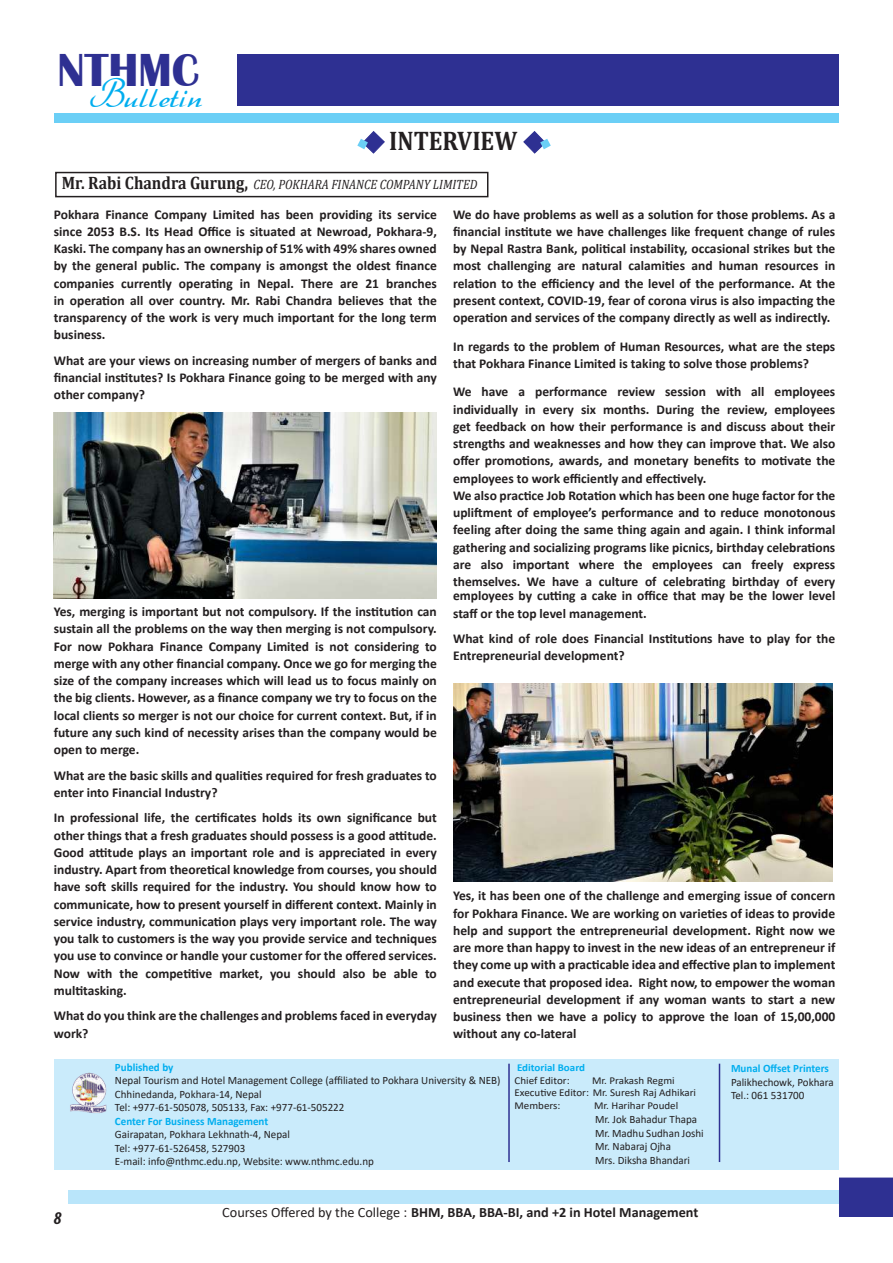
<style>
.page{position:relative;width:893px;height:1263px;background:#fff}
.page>*{position:absolute;margin:0;border:0;box-sizing:border-box;transform-origin:0 0}
.t1{font:700 47.7px "Britannic";color:#2e3092;scale:.95 1}
.t2{font:37.35px "Dahrlin";letter-spacing:.04em;color:#00aeef;scale:.95 1}
.t3{font:700 27px "Cambria";color:#231f20;scale:.88 1}
.t4{font:italic 700 condensed 18px "Myriad Pro";color:#231f20}
.t5{font:700 14.25px "Calibri";color:#231f20}
.t6{font:700 13.5px/17.2px "Calibri";color:#231f20;text-align:justify}
.t7{font:italic 13.5px "Cambria";color:#231f20;scale:.88 1}
.t8{font:11.25px/13.5px "Calibri";color:#231f20}
.t9{font:700 11.25px "Calibri";color:#00aeef}
.t10{font:10.5px/12.6px "Calibri";color:#231f20;scale:1.05 1}
.t11{font:700 10.5px "Calibri";color:#00aeef;scale:1.05 1}
.s1{font-weight:700;font-style:normal;font-size:18px}
.s2{font-weight:400}
</style>
<div class="page">
<div style="left:237px;top:55px;width:602px;height:51px;background:#2e3092"></div>
<div style="left:54px;top:113px;width:785px;height:10px;background:#6bcff6"></div>
<div style="left:68px;top:1190px;width:772px;height:14px;background:#b9e5fa"></div>
<div style="left:839px;top:1177px;width:54px;height:40px;background:#2e3092;border:2px solid #2e3092"></div>
<div style="left:54px;top:1059px;width:785px;height:111px;background:#caebfb"></div>
<hr style="left:508px;top:1064px;width:2px;height:98px;background:#2e3092">
<hr style="left:719px;top:1064px;width:1px;height:98px;background:#2e3092">
<img style="left:453px;top:684px;width:379px;height:197px">
<img style="left:54px;top:413px;width:383px;height:185px">
<svg style="left:523px;top:131px;width:28px;height:22px"></svg>
<svg style="left:357px;top:131px;width:28px;height:22px"></svg>
<div style="left:55px;top:172px;width:433px;height:25px;border:2px solid #231f20"></div>
<img style="left:70px;top:1072px;width:37px;height:41px">
<h1 class="t1" style="left:58px;top:43px;width:150px">NTHMC</h1>
<h2 class="t2" style="left:89px;top:71px;width:121px">Bulletin</h2>
<h3 class="t3" style="left:389px;top:122px;width:147px">INTERVIEW</h3>
<p class="t7" style="left:62px;top:175px;width:474px"><span class="s1">Mr. Rabi Chandra Gurung,</span> CEO, POKHARA FINANCE COMPANY LIMITED</p>
<p class="t6" style="left:54px;top:205px;width:385px">Pokhara Finance Company Limited has been providing its service since 2053 B.S. Its Head Office is situated at Newroad, Pokhara-9, Kaski. The company has an ownership of 51% with 49% shares owned by the general public. The company is amongst the oldest finance companies currently operating in Nepal. There are 21 branches in operation all over country. Mr. Rabi Chandra believes that the transparency of the work is very much important for the long term business.</p>
<p class="t6" style="left:54px;top:351px;width:385px">What are your views on increasing number of mergers of banks and financial institutes? Is Pokhara Finance going to be merged with any other company?</p>
<p class="t6" style="left:453px;top:205px;width:384px">We do have problems as well as a solution for those problems. As a financial institute we have challenges like frequent change of rules by Nepal Rastra Bank, political instability, occasional strikes but the most challenging are natural calamities and human resources in relation to the efficiency and the level of the performance. At the present context, COVID-19, fear of corona virus is also impacting the operation and services of the company directly as well as indirectly.</p>
<p class="t6" style="left:453px;top:337px;width:384px">In regards to the problem of Human Resources, what are the steps that Pokhara Finance Limited is taking to solve those problems?</p>
<p class="t6" style="left:453px;top:383px;width:384px;text-align:left">We have a performance review session with all employees individually in every six months. During the review, employees get feedback on how their performance is and discuss about their strengths and weaknesses and how they can improve that. We also offer promotions, awards, and monetary benefits to motivate the employees to work efficiently and effectively.<br>We also practice Job Rotation which has been one huge factor for the upliftment of employee’s performance and to reduce monotonous feeling after doing the same thing again and again. I think informal gathering and socializing programs like picnics, birthday celebrations are also important where the employees can freely express themselves. We have a culture of celebrating birthday of every</p>
<p class="t6" style="left:453px;top:587px;width:384px">employees by cutting a cake in office that may be the lower level staff or the top level management.</p>
<p class="t6" style="left:453px;top:630px;width:384px">What kind of role does Financial Institutions have to play for the<br>Entrepreneurial development?</p>
<p class="t6" style="left:54px;top:603px;width:385px">Yes, merging is important but not compulsory. If the institution can sustain all the problems on the way then merging is not compulsory.<br>For now Pokhara Finance Company Limited is not considering to merge with any other financial company. Once we go for merging the size of the company increases which will lead us to focus mainly on the big clients. However, as a finance company we try to focus on the local clients so merger is not our choice for current context. But, if in future any such kind of necessity arises than the company would be open to merge.</p>
<p class="t6" style="left:54px;top:766px;width:385px">What are the basic skills and qualities required for fresh graduates to enter into Financial Industry?</p>
<p class="t6" style="left:54px;top:809px;width:385px">In professional life, the certificates holds its own significance but other things that a fresh graduates should possess is a good attitude.<br>Good attitude plays an important role and is appreciated in every industry. Apart from theoretical knowledge from courses, you should have soft skills required for the industry. You should know how to communicate, how to present yourself in different context. Mainly in service industry, communication plays very important role. The way you talk to customers is the way you provide service and techniques you use to convince or handle your customer for the offered services.<br>Now with the competitive market, you should also be able to multitasking.</p>
<p class="t6" style="left:54px;top:1007px;width:385px">What do you think are the challenges and problems faced in everyday work?</p>
<p class="t6" style="left:453px;top:887px;width:384px">Yes, it has been one of the challenge and emerging issue of concern for Pokhara Finance. We are working on varieties of ideas to provide help and support the entrepreneurial development. Right now we are more than happy to invest in the new ideas of an entrepreneur if they come up with a practicable idea and effective plan to implement and execute that proposed idea. Right now, to empower the woman entrepreneurial development if any woman wants to start a new business then we have a policy to approve the loan of 15,00,000 without any co-lateral</p>
<p class="t9" style="left:115px;top:1059px;width:60px">Published by</p>
<p class="t8" style="left:115px;top:1073px;width:387px">Nepal Tourism and Hotel Management College (affiliated to Pokhara University &amp; NEB)<br>Chhinedanda, Pokhara-14, Nepal<br>Tel: +977-61-505078, 505133, Fax: +977-61-505222</p>
<p class="t9" style="left:115px;top:1113px;width:155px">Center For Business Management</p>
<p class="t8" style="left:115px;top:1127px;width:260px">Gairapatan, Pokhara Lekhnath-4, Nepal<br>Tel: +977-61-526458, 527903<br>E-mail: info@nthmc.edu.np, Website: www.nthmc.edu.np</p>
<p class="t11" style="left:517px;top:1060px;width:66px">Editorial Board</p>
<p class="t10" style="left:514px;top:1074px;width:54px">Chief Editor:</p>
<p class="t10" style="left:514px;top:1074px;width:174px;text-indent:78px">Mr. Prakash Regmi<br>Executive Editor: Mr. Suresh Raj Adhikari<br>Members:</p>
<p class="t10" style="left:594px;top:1099px;width:82px">Mr. Harihar Poudel</p>
<p class="t8" style="left:595px;top:1112px;width:110px">Mr. Jok Bahadur Thapa<br>Mr. Madhu Sudhan Joshi<br>Mr. Nabaraj Ojha<br>Mrs. Diksha Bhandari</p>
<h3 class="t4" style="left:54px;top:1207px;width:9px">8</h3>
<p class="t5" style="left:222px;top:1202px;width:478px"><span class="s2">Courses Offered by the College :</span> BHM, BBA, BBA-BI, and +2 in Hotel Management</p>
<p class="t9" style="left:731px;top:1060px;width:100px">Munal Offset Printers</p>
<p class="t8" style="left:731px;top:1075px;width:104px">Palikhechowk, Pokhara<br>Tel.: 061 531700</p>
</div>
